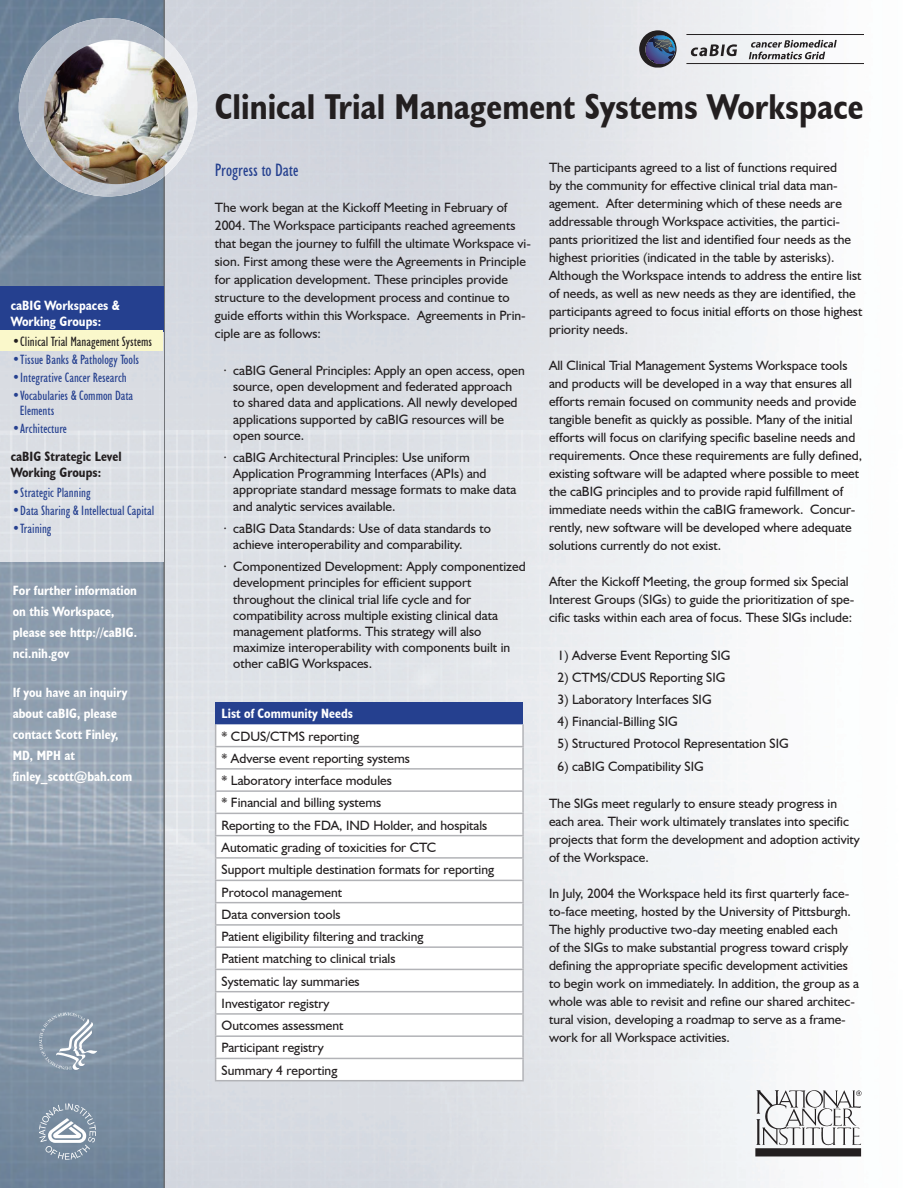
<style>
.page{position:relative;width:918px;height:1188px;background:#fff}
.page>*{position:absolute;margin:0;border:0;box-sizing:border-box;transform-origin:0 0}
.t1{font:700 condensed 36px "Humanist 521 BT";color:#231f20}
.t2{font:condensed 18px "Humanist 521 BT";color:#25408f}
.t3{font:13.5px/18px "Humanist 521 BT";color:#231f20}
.t4{font:700 condensed 13.5px/21px "Humanist 521 BT";color:#fff}
.t5{font:condensed 13.5px/15px "Humanist 521 BT";color:#25408f}
.t6{font:700 condensed 13.5px/16.2px "Humanist 521 BT";color:#231f20}
.t7{font:condensed 13.5px "Humanist 521 BT";color:#231f20}
</style>
<div class="page">
<img style="left:0;top:0;width:864px;height:1188px">
<div style="left:0;top:351px;width:163px;height:210px;background:#dbdee4"></div>
<img style="left:752px;top:1088px;width:112px;height:72px">
<svg style="left:639px;top:30px;width:38px;height:38px"></svg>
<svg style="left:691px;top:44px;width:46px;height:12px"></svg>
<svg style="left:749px;top:40px;width:88px;height:19px"></svg>
<hr style="left:686px;top:34px;width:178px;height:1px;background:#231f20">
<hr style="left:686px;top:63px;width:178px;height:1px;background:#231f20">
<img style="left:19px;top:18px;width:144px;height:179px">
<img style="left:165px;top:39px;width:32px;height:137px">
<svg style="left:39px;top:1103px;width:57px;height:57px;background:#95a4b4"></svg>
<svg style="left:39px;top:1012px;width:58px;height:58px;background:#96a5b4"></svg>
<div style="left:0;top:286px;width:164px;height:46px;background:#25408f"></div>
<div style="left:0;top:331px;width:163px;height:20px;background:#faf8cb"></div>
<img style="left:44px;top:40px;width:144px;height:144px">
<div style="left:216px;top:702px;width:307px;height:22px;background:#25408f"></div>
<svg style="left:216px;top:724px;width:306px;height:356px"></svg>
<hr style="left:522px;top:724px;width:2px;height:22px;background:#b2b3b7">
<hr style="left:215px;top:746px;width:309px;height:1px;background:#b2b3b7">
<hr style="left:522px;top:747px;width:2px;height:21px;background:#b2b3b7">
<hr style="left:215px;top:768px;width:309px;height:2px;background:#b2b3b7">
<hr style="left:522px;top:770px;width:2px;height:20px;background:#b2b3b7">
<hr style="left:215px;top:790px;width:309px;height:2px;background:#b2b3b7">
<hr style="left:522px;top:792px;width:2px;height:21px;background:#b2b3b7">
<hr style="left:215px;top:813px;width:309px;height:1px;background:#b2b3b7">
<hr style="left:522px;top:814px;width:2px;height:21px;background:#b2b3b7">
<hr style="left:215px;top:835px;width:309px;height:1px;background:#b2b3b7">
<hr style="left:522px;top:836px;width:2px;height:21px;background:#b2b3b7">
<hr style="left:215px;top:857px;width:309px;height:2px;background:#b2b3b7">
<hr style="left:522px;top:859px;width:2px;height:21px;background:#b2b3b7">
<hr style="left:215px;top:880px;width:309px;height:1px;background:#b2b3b7">
<hr style="left:522px;top:881px;width:2px;height:21px;background:#b2b3b7">
<hr style="left:215px;top:902px;width:309px;height:1px;background:#b2b3b7">
<hr style="left:522px;top:903px;width:2px;height:21px;background:#b2b3b7">
<hr style="left:215px;top:924px;width:309px;height:2px;background:#b2b3b7">
<hr style="left:522px;top:926px;width:2px;height:20px;background:#b2b3b7">
<hr style="left:215px;top:946px;width:309px;height:2px;background:#b2b3b7">
<hr style="left:522px;top:948px;width:2px;height:21px;background:#b2b3b7">
<hr style="left:215px;top:969px;width:309px;height:1px;background:#b2b3b7">
<hr style="left:522px;top:970px;width:2px;height:21px;background:#b2b3b7">
<hr style="left:215px;top:991px;width:309px;height:1px;background:#b2b3b7">
<hr style="left:522px;top:992px;width:2px;height:21px;background:#b2b3b7">
<hr style="left:215px;top:1013px;width:309px;height:2px;background:#b2b3b7">
<hr style="left:522px;top:1015px;width:2px;height:20px;background:#b2b3b7">
<hr style="left:215px;top:1035px;width:309px;height:2px;background:#b2b3b7">
<hr style="left:522px;top:1037px;width:2px;height:21px;background:#b2b3b7">
<hr style="left:215px;top:1058px;width:309px;height:1px;background:#b2b3b7">
<svg style="left:215px;top:724px;width:1px;height:356px"></svg>
<hr style="left:522px;top:1059px;width:2px;height:21px;background:#b2b3b7">
<hr style="left:215px;top:1080px;width:309px;height:1px;background:#b2b3b7">
<p class="t4" style="left:11px;top:297px;width:111px;line-height:16.2px">caBIG Workspaces &amp;<br>Working Groups:</p>
<p class="t7" style="left:12px;top:334px;width:141px">•Clinical Trial Management Systems</p>
<p class="t5" style="left:12px;top:352px;width:128px">•Tissue Banks &amp; Pathology Tools</p>
<p class="t5" style="left:12px;top:370px;width:116px">•Integrative Cancer Research</p>
<p class="t5" style="left:20px;top:388px;width:115px;text-indent:-8px">•Vocabularies &amp; Common Data<br>Elements</p>
<p class="t5" style="left:12px;top:421px;width:56px">•Architecture</p>
<p class="t6" style="left:11px;top:448px;width:112px">caBIG Strategic Level<br>Working Groups:</p>
<p class="t5" style="left:12px;top:485px;width:80px">•Strategic Planning</p>
<p class="t5" style="left:12px;top:503px;width:143px">•Data Sharing &amp; Intellectual Capital</p>
<p class="t5" style="left:12px;top:521px;width:41px">•Training</p>
<p class="t4" style="left:13px;top:580px;width:126px">For further information on this Workspace, please see http://caBIG. nci.nih.gov</p>
<p class="t4" style="left:13px;top:682px;width:121px">If you have an inquiry about caBIG, please contact Scott Finley,<br>MD, MPH at finley_scott@bah.com</p>
<h1 class="t1" style="left:215px;top:85px;width:650px">Clinical Trial Management Systems Workspace</h1>
<h2 class="t2" style="left:215px;top:159px;width:85px">Progress to Date</h2>
<p class="t3" style="left:215px;top:198px;width:318px">The work began at the Kickoff Meeting in February of 2004. The Workspace participants reached agreements that began the journey to fulfill the ultimate Workspace vi&shy;sion. First among these were the Agreements in Principle for application development. These principles provide structure to the development process and continue to guide efforts within this Workspace. Agreements in Prin&shy;ciple are as follows:</p>
<p class="t3" style="left:233px;top:362px;width:293px;line-height:16.2px;text-indent:-10px">· caBIG General Principles: Apply an open access, open source, open development and federated approach to shared data and applications. All newly developed applications supported by caBIG resources will be open source.</p>
<p class="t3" style="left:233px;top:449px;width:285px;line-height:16.2px;text-indent:-10px">· caBIG Architectural Principles: Use uniform Application Programming Interfaces (APIs) and appropriate standard message formats to make data and analytic services available.</p>
<p class="t3" style="left:233px;top:520px;width:259px;line-height:16.2px;text-indent:-10px">· caBIG Data Standards: Use of data standards to achieve interoperability and comparability.</p>
<p class="t3" style="left:233px;top:558px;width:294px;line-height:16.2px;text-indent:-10px">· Componentized Development: Apply componentized development principles for efficient support throughout the clinical trial life cycle and for compatibility across multiple existing clinical data management platforms. This strategy will also maximize interoperability with components built in other caBIG Workspaces.</p>
<p class="t4" style="left:222px;top:703px;width:133px">List of Community Needs</p>
<p class="t3" style="left:222px;top:725px;width:274px;line-height:22.2px">* CDUS/CTMS reporting<br>* Adverse event reporting systems<br>* Laboratory interface modules<br>* Financial and billing systems<br>Reporting to the FDA, IND Holder, and hospitals<br>Automatic grading of toxicities for CTC<br>Support multiple destination formats for reporting<br>Protocol management<br>Data conversion tools<br>Patient eligibility filtering and tracking<br>Patient matching to clinical trials<br>Systematic lay summaries<br>Investigator registry<br>Outcomes assessment<br>Participant registry<br>Summary 4 reporting</p>
<p class="t3" style="left:549px;top:159px;width:315px">The participants agreed to a list of functions required<br>by the community for effective clinical trial data man&shy;agement. After determining which of these needs are addressable through Workspace activities, the partici&shy;pants prioritized the list and identified four needs as the highest priorities (indicated in the table by asterisks).<br>Although the Workspace intends to address the entire list of needs, as well as new needs as they are identified, the participants agreed to focus initial efforts on those highest priority needs.</p>
<p class="t3" style="left:549px;top:357px;width:315px">All Clinical Trial Management Systems Workspace tools and products will be developed in a way that ensures all efforts remain focused on community needs and provide tangible benefit as quickly as possible. Many of the initial efforts will focus on clarifying specific baseline needs and requirements. Once these requirements are fully defined, existing software will be adapted where possible to meet the caBIG principles and to provide rapid fulfillment of immediate needs within the caBIG framework. Concur&shy;rently, new software will be developed where adequate solutions currently do not exist.</p>
<p class="t3" style="left:549px;top:573px;width:307px">After the Kickoff Meeting, the group formed six Special<br>Interest Groups (SIGs) to guide the prioritization of spe&shy;cific tasks within each area of focus. These SIGs include:</p>
<p class="t3" style="left:558px;top:646px;width:174px">1) Adverse Event Reporting SIG</p>
<p class="t3" style="left:558px;top:668px;width:169px">2) CTMS/CDUS Reporting SIG</p>
<p class="t3" style="left:558px;top:690px;width:155px">3) Laboratory Interfaces SIG</p>
<p class="t3" style="left:558px;top:712px;width:122px">4) Financial-Billing SIG</p>
<p class="t3" style="left:558px;top:735px;width:233px">5) Structured Protocol Representation SIG</p>
<p class="t3" style="left:558px;top:757px;width:148px">6) caBIG Compatibility SIG</p>
<p class="t3" style="left:549px;top:794px;width:312px">The SIGs meet regularly to ensure steady progress in each area. Their work ultimately translates into specific projects that form the development and adoption activity of the Workspace.</p>
<p class="t3" style="left:549px;top:884px;width:312px">In July, 2004 the Workspace held its first quarterly face&shy;to-face meeting, hosted by the University of Pittsburgh.<br>The highly productive two-day meeting enabled each<br>of the SIGs to make substantial progress toward crisply defining the appropriate specific development activities to begin work on immediately. In addition, the group as a whole was able to revisit and refine our shared architec&shy;tural vision, developing a roadmap to serve as a frame&shy;work for all Workspace activities.</p>
</div>
